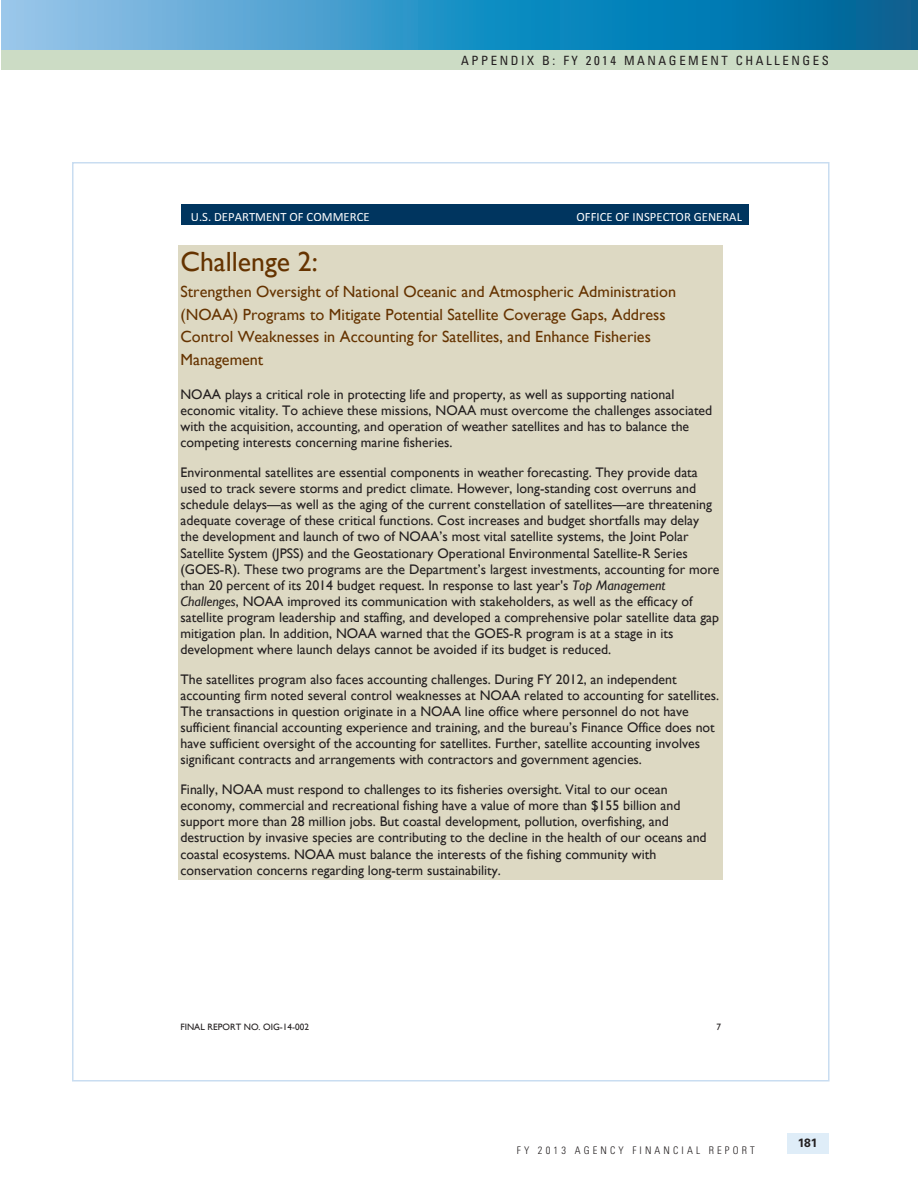
<style>
.page{position:relative;width:918px;height:1188px;background:#fff}
.page>*{position:absolute;margin:0;border:0;box-sizing:border-box;transform-origin:0 0}
.t1{font:27.75px "Gill Sans";color:#653300}
.t2{font:16.2px/22.5px "Gill Sans";color:#653300}
.t3{font:13.8px/16px "Gill Sans";color:#231f20}
.t4{font:12.75px "Calibri";color:#fff}
.t5{font:condensed 12.75px "Univers LT Std";letter-spacing:.2em;color:#231f20}
.t6{font:700 12px "Univers LT Std";color:#231f20}
.t7{font:300 condensed 10.5px "Univers LT Std";letter-spacing:.3em;color:#231f20}
.t8{font:9.15px "Gill Sans";letter-spacing:.005em;color:#231f20}
.s1{font-style:italic}
</style>
<div class="page">
<div style="left:181px;top:204px;width:567px;height:21px;background:#00355f"></div>
<div style="left:179px;top:245px;width:544px;height:39px;background:#ddd9c3"></div>
<div style="left:179px;top:284px;width:544px;height:22px;background:#ddd9c3"></div>
<div style="left:179px;top:306px;width:544px;height:23px;background:#ddd9c3"></div>
<div style="left:179px;top:329px;width:544px;height:22px;background:#ddd9c3"></div>
<div style="left:179px;top:351px;width:544px;height:37px;background:#ddd9c3"></div>
<div style="left:179px;top:388px;width:544px;height:16px;background:#ddd9c3"></div>
<div style="left:179px;top:404px;width:544px;height:16px;background:#ddd9c3"></div>
<div style="left:179px;top:420px;width:544px;height:16px;background:#ddd9c3"></div>
<div style="left:179px;top:436px;width:544px;height:30px;background:#ddd9c3"></div>
<div style="left:179px;top:466px;width:544px;height:16px;background:#ddd9c3"></div>
<div style="left:179px;top:482px;width:544px;height:16px;background:#ddd9c3"></div>
<div style="left:179px;top:498px;width:544px;height:16px;background:#ddd9c3"></div>
<div style="left:179px;top:514px;width:544px;height:16px;background:#ddd9c3"></div>
<div style="left:179px;top:530px;width:544px;height:16px;background:#ddd9c3"></div>
<div style="left:179px;top:546px;width:544px;height:16px;background:#ddd9c3"></div>
<div style="left:179px;top:562px;width:544px;height:16px;background:#ddd9c3"></div>
<div style="left:179px;top:578px;width:544px;height:16px;background:#ddd9c3"></div>
<div style="left:179px;top:594px;width:544px;height:16px;background:#ddd9c3"></div>
<div style="left:179px;top:610px;width:544px;height:17px;background:#ddd9c3"></div>
<div style="left:179px;top:627px;width:544px;height:16px;background:#ddd9c3"></div>
<div style="left:179px;top:643px;width:544px;height:29px;background:#ddd9c3"></div>
<div style="left:179px;top:672px;width:544px;height:17px;background:#ddd9c3"></div>
<div style="left:179px;top:689px;width:544px;height:16px;background:#ddd9c3"></div>
<div style="left:179px;top:705px;width:544px;height:16px;background:#ddd9c3"></div>
<div style="left:179px;top:721px;width:544px;height:16px;background:#ddd9c3"></div>
<div style="left:179px;top:737px;width:544px;height:16px;background:#ddd9c3"></div>
<div style="left:179px;top:753px;width:544px;height:30px;background:#ddd9c3"></div>
<div style="left:179px;top:783px;width:544px;height:16px;background:#ddd9c3"></div>
<div style="left:179px;top:799px;width:544px;height:16px;background:#ddd9c3"></div>
<div style="left:179px;top:815px;width:544px;height:16px;background:#ddd9c3"></div>
<div style="left:179px;top:831px;width:544px;height:16px;background:#ddd9c3"></div>
<div style="left:179px;top:847px;width:544px;height:16px;background:#ddd9c3"></div>
<div style="left:179px;top:863px;width:544px;height:16px;background:#ddd9c3"></div>
<svg style="left:1px;top:0;width:917px;height:50px;background:#3292c3"></svg>
<div style="left:787px;top:1133px;width:41px;height:21px;background:#dfedf8"></div>
<div style="left:1px;top:50px;width:917px;height:19px;background:#ccdcc5"></div>
<p class="t5" style="left:461px;top:52px;width:369px">APPENDIX B: FY 2014 MANAGEMENT CHALLENGES</p>
<p class="t4" style="left:191px;top:209px;width:180px">U.S. DEPARTMENT OF COMMERCE</p>
<p class="t4" style="left:576px;top:209px;width:167px">OFFICE OF INSPECTOR GENERAL</p>
<h1 class="t1" style="left:180px;top:245px;width:139px">Challenge 2:</h1>
<p class="t2" style="left:180px;top:281px;width:497px">Strengthen Oversight of National Oceanic and Atmospheric Administration (NOAA) Programs to Mitigate Potential Satellite Coverage Gaps, Address Control Weaknesses in Accounting for Satellites, and Enhance Fisheries Management</p>
<p class="t3" style="left:180px;top:387px;width:533px">NOAA plays a critical role in protecting life and property, as well as supporting national economic vitality. To achieve these missions, NOAA must overcome the challenges associated with the acquisition, accounting, and operation of weather satellites and has to balance the competing interests concerning marine fisheries.</p>
<p class="t3" style="left:180px;top:465px;width:541px">Environmental satellites are essential components in weather forecasting. They provide data used to track severe storms and predict climate. However, long-standing cost overruns and schedule delays—as well as the aging of the current constellation of satellites—are threatening adequate coverage of these critical functions. Cost increases and budget shortfalls may delay the development and launch of two of NOAA’s most vital satellite systems, the Joint Polar Satellite System (JPSS) and the Geostationary Operational Environmental Satellite-R Series (GOES-R). These two programs are the Department’s largest investments, accounting for more than 20 percent of its 2014 budget request. In response to last year's <span class="s1">Top Management Challenges</span>, NOAA improved its communication with stakeholders, as well as the efficacy of satellite program leadership and staffing, and developed a comprehensive polar satellite data gap mitigation plan. In addition, NOAA warned that the GOES-R program is at a stage in its development where launch delays cannot be avoided if its budget is reduced.</p>
<p class="t3" style="left:180px;top:671px;width:540px">The satellites program also faces accounting challenges. During FY 2012, an independent accounting firm noted several control weaknesses at NOAA related to accounting for satellites.<br>The transactions in question originate in a NOAA line office where personnel do not have sufficient financial accounting experience and training, and the bureau’s Finance Office does not have sufficient oversight of the accounting for satellites. Further, satellite accounting involves significant contracts and arrangements with contractors and government agencies.</p>
<p class="t3" style="left:180px;top:782px;width:528px">Finally, NOAA must respond to challenges to its fisheries oversight. Vital to our ocean economy, commercial and recreational fishing have a value of more than $155 billion and support more than 28 million jobs. But coastal development, pollution, overfishing, and destruction by invasive species are contributing to the decline in the health of our oceans and coastal ecosystems. NOAA must balance the interests of the fishing community with conservation concerns regarding long-term sustainability.</p>
<p class="t8" style="left:180px;top:1022px;width:130px">FINAL REPORT NO. OIG-14-002</p>
<p class="t8" style="left:716px;top:1022px;width:6px">7</p>
<p class="t7" style="left:517px;top:1144px;width:239px">FY 2013 AGENCY FINANCIAL REPORT</p>
<p class="t6" style="left:798px;top:1136px;width:21px">181</p>
</div>
